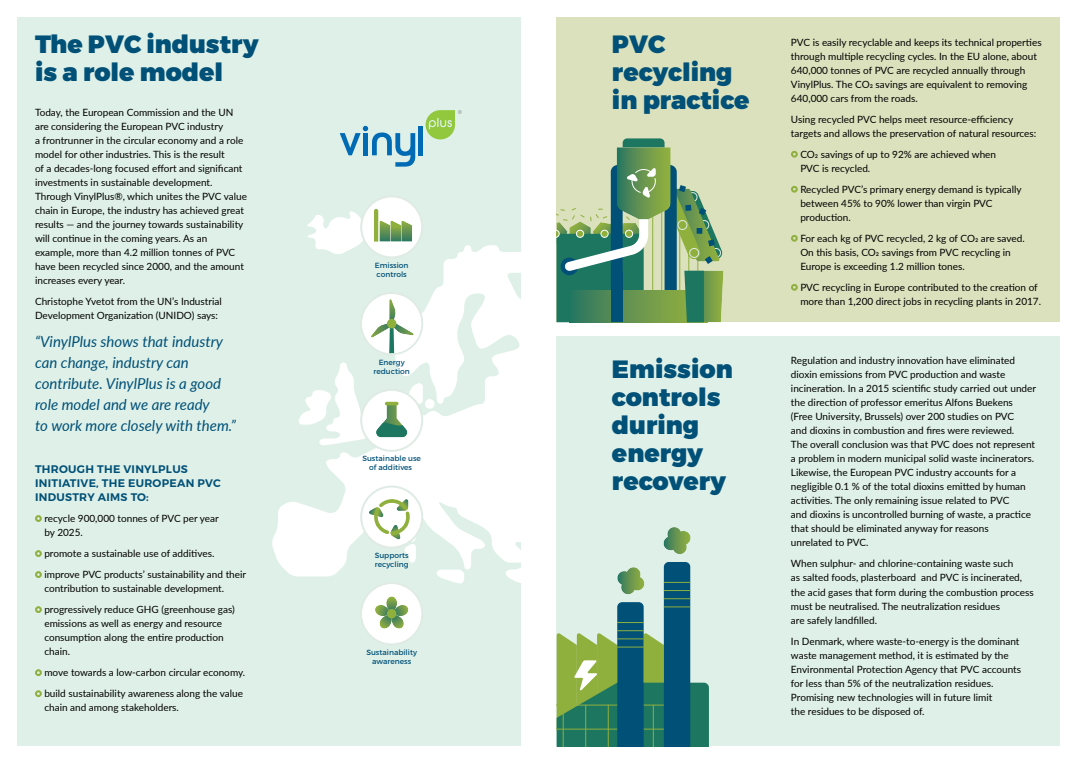
<style>
.page{position:relative;width:1078px;height:766px;background:#fff}
.page>*{position:absolute;margin:0;border:0;box-sizing:border-box;transform-origin:0 0}
.t1{font:900 25px/28px "Montserrat";color:#005077}
.t2{font:italic 15px/21px "Lato";color:#005077}
.t3{font:600 11px/14px "Montserrat";letter-spacing:.025em;color:#005077}
.t4{font:10px/14px "Lato";color:#000}
.t5{font:7.5px/9px "Montserrat";color:#005077;text-align:center}
</style>
<div class="page">
<div style="left:18px;top:17px;width:503px;height:728px;background:#def0e7"></div>
<div style="left:556px;top:336px;width:504px;height:409px;background:#def0e7"></div>
<div style="left:556px;top:17px;width:504px;height:305px;background:#dae1bc"></div>
<svg style="left:663px;top:527px;width:28px;height:27px"></svg>
<svg style="left:556px;top:562px;width:152px;height:183px"></svg>
<svg style="left:556px;top:138px;width:167px;height:184px"></svg>
<div style="left:610px;top:272px;width:12px;height:50px;background:#005077"></div>
<svg style="left:272px;top:245px;width:249px;height:339px;fill:#fefefe"></svg>
<svg style="left:436px;top:569px;width:28px;height:14px"></svg>
<svg style="left:505px;top:564px;width:16px;height:19px"></svg>
<svg style="left:306px;top:197px;width:117px;height:61px"></svg>
<svg style="left:360px;top:485px;width:63px;height:77px"></svg>
<svg style="left:298px;top:362px;width:137px;height:89px"></svg>
<svg style="left:386px;top:401px;width:10px;height:4px"></svg>
<svg style="left:360px;top:292px;width:63px;height:63px"></svg>
<div style="left:387px;top:319px;width:9px;height:9px;background:#90b03e;border-radius:50%"></div>
<div style="left:418px;top:126px;width:5px;height:29px;background:#006bb5"></div>
<svg style="left:339px;top:126px;width:76px;height:40px"></svg>
<svg style="left:425px;top:110px;width:36px;height:29px"></svg>
<svg style="left:360px;top:582px;width:63px;height:62px"></svg>
<div style="left:387px;top:608px;width:9px;height:10px;background:#90b03e;border-radius:50%"></div>
<div style="left:790px;top:151px;width:7px;height:6px;border:2px solid #90b03e;border-radius:50%"></div>
<div style="left:790px;top:186px;width:7px;height:6px;border:2px solid #90b03e;border-radius:50%"></div>
<div style="left:790px;top:235px;width:7px;height:6px;border:2px solid #90b03e;border-radius:50%"></div>
<div style="left:790px;top:284px;width:7px;height:6px;border:2px solid #90b03e;border-radius:50%"></div>
<div style="left:35px;top:515px;width:7px;height:6px;border:2px solid #90b03e;border-radius:50%"></div>
<div style="left:35px;top:550px;width:7px;height:6px;border:2px solid #90b03e;border-radius:50%"></div>
<div style="left:35px;top:571px;width:7px;height:6px;border:2px solid #90b03e;border-radius:50%"></div>
<div style="left:35px;top:606px;width:7px;height:6px;border:2px solid #90b03e;border-radius:50%"></div>
<div style="left:35px;top:669px;width:7px;height:6px;border:2px solid #90b03e;border-radius:50%"></div>
<div style="left:35px;top:690px;width:7px;height:6px;border:2px solid #90b03e;border-radius:50%"></div>
<h1 class="t1" style="left:35px;top:31px;width:225px">The PVC industry is a role model</h1>
<h1 class="t1" style="left:612px;top:31px;width:139px">PVC recycling in practice</h1>
<p class="t4" style="left:790px;top:34px;width:252px">PVC is easily recyclable and keeps its technical properties through multiple recycling cycles. In the EU alone, about 640,000 tonnes of PVC are recycled annually through VinylPlus. The CO2 savings are equivalent to removing 640,000 cars from the roads.</p>
<p class="t4" style="left:790px;top:111px;width:247px">Using recycled PVC helps meet resource-efficiency targets and allows the preservation of natural resources:</p>
<p class="t4" style="left:800px;top:146px;width:197px">CO2 savings of up to 92% are achieved when<br>PVC is recycled.</p>
<p class="t4" style="left:800px;top:181px;width:223px">Recycled PVC’s primary energy demand is typically between 45% to 90% lower than virgin PVC production.</p>
<p class="t4" style="left:800px;top:230px;width:226px">For each kg of PVC recycled, 2 kg of CO2 are saved.<br>On this basis, CO2 savings from PVC recycling in<br>Europe is exceeding 1.2 million tones.</p>
<p class="t4" style="left:800px;top:279px;width:242px">PVC recycling in Europe contributed to the creation of more than 1,200 direct jobs in recycling plants in 2017.</p>
<p class="t4" style="left:35px;top:104px;width:213px">Today, the European Commission and the UN are considering the European PVC industry<br>a frontrunner in the circular economy and a role model for other industries. This is the result<br>of a decades-long focused effort and significant investments in sustainable development.<br>Through VinylPlus®, which unites the PVC value chain in Europe, the industry has achieved great results — and the journey towards sustainability will continue in the coming years. As an example, more than 4.2 million tonnes of PVC have been recycled since 2000, and the amount increases every year.</p>
<p class="t4" style="left:35px;top:293px;width:188px">Christophe Yvetot from the UN’s Industrial<br>Development Organization (UNIDO) says:</p>
<h2 class="t2" style="left:35px;top:332px;width:202px">“VinylPlus shows that industry can change, industry can contribute. VinylPlus is a good role model and we are ready<br>to work more closely with them.”</h2>
<p class="t3" style="left:35px;top:462px;width:187px">THROUGH THE VINYLPLUS<br>INITIATIVE, THE EUROPEAN PVC<br>INDUSTRY AIMS TO:</p>
<p class="t4" style="left:44px;top:512px;width:176px">recycle 900,000 tonnes of PVC per year by 2025.</p>
<p class="t4" style="left:44px;top:542px;width:203px;line-height:21px">promote a sustainable use of additives. improve PVC products’ sustainability and their</p>
<p class="t4" style="left:44px;top:577px;width:192px;line-height:21px">contribution to sustainable development. progressively reduce GHG (greenhouse gas)</p>
<p class="t4" style="left:44px;top:617px;width:181px">emissions as well as energy and resource consumption along the entire production chain.</p>
<p class="t4" style="left:44px;top:662px;width:202px;line-height:21px">move towards a low-carbon circular economy. build sustainability awareness along the value</p>
<p class="t4" style="left:44px;top:701px;width:136px">chain and among stakeholders.</p>
<p class="t5" style="left:375px;top:261px;width:35px;text-align:left">Emission controls</p>
<p class="t4" style="left:790px;top:353px;width:246px">Regulation and industry innovation have eliminated dioxin emissions from PVC production and waste incineration. In a 2015 scientific study carried out under the direction of professor emeritus Alfons Buekens (Free University, Brussels) over 200 studies on PVC<br>and dioxins in combustion and fires were reviewed.<br>The overall conclusion was that PVC does not represent a problem in modern municipal solid waste incinerators.<br>Likewise, the European PVC industry accounts for a negligible 0.1 % of the total dioxins emitted by human activities. The only remaining issue related to PVC<br>and dioxins is uncontrolled burning of waste, a practice that should be eliminated anyway for reasons<br>unrelated to PVC.</p>
<p class="t4" style="left:790px;top:557px;width:244px">When sulphur- and chlorine-containing waste such<br>as salted foods, plasterboard and PVC is incinerated, the acid gases that form during the combustion process must be neutralised. The neutralization residues<br>are safely landfilled.</p>
<p class="t4" style="left:790px;top:634px;width:231px">In Denmark, where waste-to-energy is the dominant waste management method, it is estimated by the Environmental Protection Agency that PVC accounts for less than 5% of the neutralization residues.<br>Promising new technologies will in future limit<br>the residues to be disposed of.</p>
<h1 class="t1" style="left:612px;top:356px;width:122px">Emission controls during energy recovery</h1>
<p class="t5" style="left:373px;top:358px;width:38px">Energy reduction</p>
<p class="t5" style="left:362px;top:454px;width:60px">Sustainable use of additives</p>
<p class="t5" style="left:374px;top:551px;width:35px;text-align:left">Supports recycling</p>
<p class="t5" style="left:366px;top:648px;width:52px">Sustainability awareness</p>
</div>
